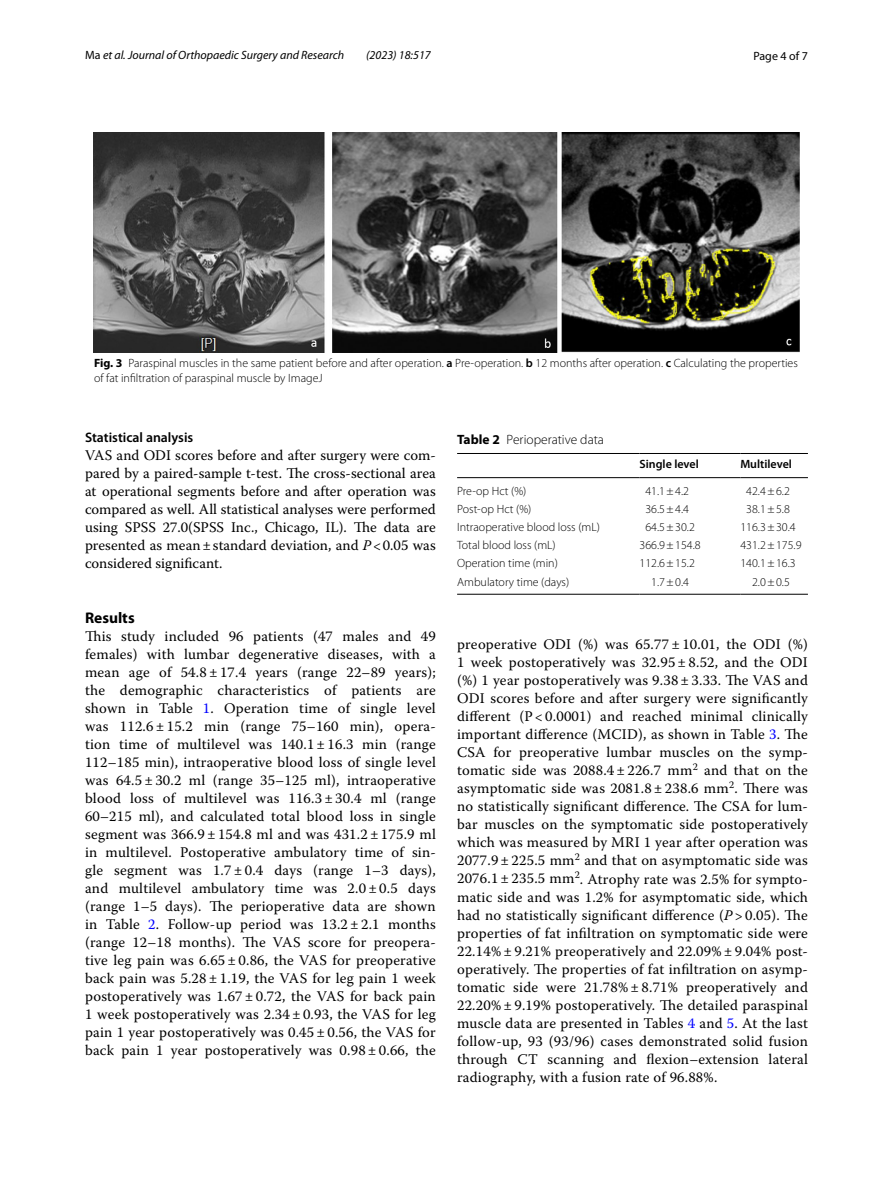
<style>
.page{position:relative;width:893px;height:1187px;background:#fff}
.page>*{position:absolute;margin:0;border:0;box-sizing:border-box;transform-origin:0 0}
.t1{font:700 15.45px "Myriad Pro";color:#000}
.t2{font:14.7px/18px "Warnock Pro";letter-spacing:.015em;color:#000;text-align:justify}
.t3{font:600 13.8px "Myriad Pro";color:#000}
.t4{font:300 13.5px "Myriad Pro";color:#000}
.t5{font:300 12px/15px "Myriad Pro";color:#000}
.t6{font:italic 12px "Myriad Pro";color:#000}
.t7{font:600 12px "Myriad Pro";color:#000}
.t8{font:12px "Myriad Pro";color:#000}
.s1{font-style:normal}
.s2{font-weight:700}
.s3{font-weight:600}
.s4{font-style:italic}
.s5{color:#00f}
</style>
<div class="page">
<img style="left:93px;top:133px;width:706px;height:219px">
<hr style="left:457px;top:453px;width:183px;height:1px;background:#000">
<hr style="left:457px;top:477px;width:183px;height:1px;background:#000">
<hr style="left:640px;top:453px;width:100px;height:1px;background:#000">
<hr style="left:640px;top:477px;width:100px;height:1px;background:#000">
<hr style="left:740px;top:453px;width:68px;height:1px;background:#000">
<hr style="left:740px;top:477px;width:68px;height:1px;background:#000">
<hr style="left:457px;top:594px;width:183px;height:1px;background:#000">
<hr style="left:640px;top:594px;width:100px;height:1px;background:#000">
<hr style="left:740px;top:594px;width:68px;height:1px;background:#000">
<p class="t6" style="left:85px;top:48px;width:261px"><span class="s1">Ma</span> et al. Journal of Orthopaedic Surgery and Research</p>
<p class="t6" style="left:366px;top:48px;width:66px">(2023) 18:517</p>
<p class="t8" style="left:753px;top:48px;width:56px">Page 4 of 7</p>
<p class="t5" style="left:94px;top:356px;width:705px"><span class="s2">Fig. 3</span> Paraspinal muscles in the same patient before and after operation. <span class="s3">a</span> Pre-operation. <span class="s3">b</span> 12 months after operation. <span class="s3">c</span> Calculating the properties of fat infiltration of paraspinal muscle by ImageJ</p>
<p class="t3" style="left:85px;top:429px;width:110px">Statistical analysis</p>
<p class="t2" style="left:85px;top:446px;width:352px">VAS and ODI scores before and after surgery were com&shy;pared by a paired-sample t-test. The cross-sectional area at operational segments before and after operation was compared as well. All statistical analyses were performed using SPSS 27.0(SPSS Inc., Chicago, IL). The data are presented as mean±standard deviation, and <span class="s4">P</span>&lt;0.05 was considered significant.</p>
<p class="t4" style="left:457px;top:431px;width:148px"><span class="s2">Table 2</span> Perioperative data</p>
<p class="t7" style="left:640px;top:456px;width:61px">Single level</p>
<p class="t7" style="left:740px;top:456px;width:53px">Multilevel</p>
<p class="t5" style="left:457px;top:483px;width:71px">Pre-op Hct (%)</p>
<p class="t5" style="left:645px;top:483px;width:45px">41.1±4.2</p>
<p class="t5" style="left:746px;top:483px;width:45px">42.4±6.2</p>
<p class="t5" style="left:457px;top:501px;width:76px">Post-op Hct (%)</p>
<p class="t5" style="left:645px;top:501px;width:45px">36.5±4.4</p>
<p class="t5" style="left:746px;top:501px;width:45px">38.1±5.8</p>
<p class="t5" style="left:457px;top:520px;width:144px">Intraoperative blood loss (mL)</p>
<p class="t5" style="left:645px;top:520px;width:51px">64.5±30.2</p>
<p class="t5" style="left:740px;top:520px;width:57px">116.3±30.4</p>
<p class="t5" style="left:457px;top:538px;width:100px">Total blood loss (mL)</p>
<p class="t5" style="left:640px;top:538px;width:63px">366.9±154.8</p>
<p class="t5" style="left:740px;top:538px;width:63px">431.2±175.9</p>
<p class="t5" style="left:457px;top:556px;width:102px">Operation time (min)</p>
<p class="t5" style="left:640px;top:556px;width:57px">112.6±15.2</p>
<p class="t5" style="left:740px;top:556px;width:57px">140.1±16.3</p>
<p class="t5" style="left:457px;top:574px;width:114px">Ambulatory time (days)</p>
<p class="t5" style="left:651px;top:574px;width:39px">1.7±0.4</p>
<p class="t5" style="left:752px;top:574px;width:39px">2.0±0.5</p>
<p class="t1" style="left:85px;top:608px;width:51px">Results</p>
<p class="t2" style="left:85px;top:627px;width:352px">This study included 96 patients (47 males and 49 females) with lumbar degenerative diseases, with a mean age of 54.8 ± 17.4 years (range 22–89 years); the demographic characteristics of patients are shown in Table <span class="s5">1</span>. Operation time of single level was 112.6 ± 15.2 min (range 75–160 min), opera&shy;tion time of multilevel was 140.1 ± 16.3 min (range 112–185 min), intraoperative blood loss of single level was 64.5 ± 30.2 ml (range 35–125 ml), intraoperative blood loss of multilevel was 116.3 ± 30.4 ml (range 60–215 ml), and calculated total blood loss in single segment was 366.9 ± 154.8 ml and was 431.2 ± 175.9 ml in multilevel. Postoperative ambulatory time of sin&shy;gle segment was 1.7 ± 0.4 days (range 1–3 days), and multilevel ambulatory time was 2.0 ± 0.5 days (range 1–5 days). The perioperative data are shown in Table <span class="s5">2</span>. Follow-up period was 13.2 ± 2.1 months (range 12–18 months). The VAS score for preopera&shy;tive leg pain was 6.65 ± 0.86, the VAS for preoperative back pain was 5.28 ± 1.19, the VAS for leg pain 1 week postoperatively was 1.67 ± 0.72, the VAS for back pain 1 week postoperatively was 2.34 ± 0.93, the VAS for leg pain 1 year postoperatively was 0.45 ± 0.56, the VAS for back pain 1 year postoperatively was 0.98 ± 0.66, the</p>
<p class="t2" style="left:457px;top:635px;width:352px">preoperative ODI (%) was 65.77 ± 10.01, the ODI (%)<br>1 week postoperatively was 32.95 ± 8.52, and the ODI (%) 1 year postoperatively was 9.38 ± 3.33. The VAS and ODI scores before and after surgery were significantly different (P &lt; 0.0001) and reached minimal clinically important difference (MCID), as shown in Table <span class="s5">3</span>. The CSA for preoperative lumbar muscles on the symp&shy;tomatic side was 2088.4 ± 226.7 mm<sup>2</sup> and that on the asymptomatic side was 2081.8 ± 238.6 mm<sup>2</sup>. There was no statistically significant difference. The CSA for lum&shy;bar muscles on the symptomatic side postoperatively which was measured by MRI 1 year after operation was 2077.9 ± 225.5 mm<sup>2</sup> and that on asymptomatic side was 2076.1 ± 235.5 mm<sup>2</sup>. Atrophy rate was 2.5% for sympto&shy;matic side and was 1.2% for asymptomatic side, which had no statistically significant difference (<span class="s4">P</span> &gt; 0.05). The properties of fat infiltration on symptomatic side were 22.14%± 9.21% preoperatively and 22.09%± 9.04% post&shy;operatively. The properties of fat infiltration on asymp&shy;tomatic side were 21.78%± 8.71% preoperatively and 22.20%± 9.19% postoperatively. The detailed paraspinal muscle data are presented in Tables <span class="s5">4</span> and <span class="s5">5</span>. At the last follow-up, 93 (93/96) cases demonstrated solid fusion through CT scanning and flexion–extension lateral radiography, with a fusion rate of 96.88%.</p>
</div>
